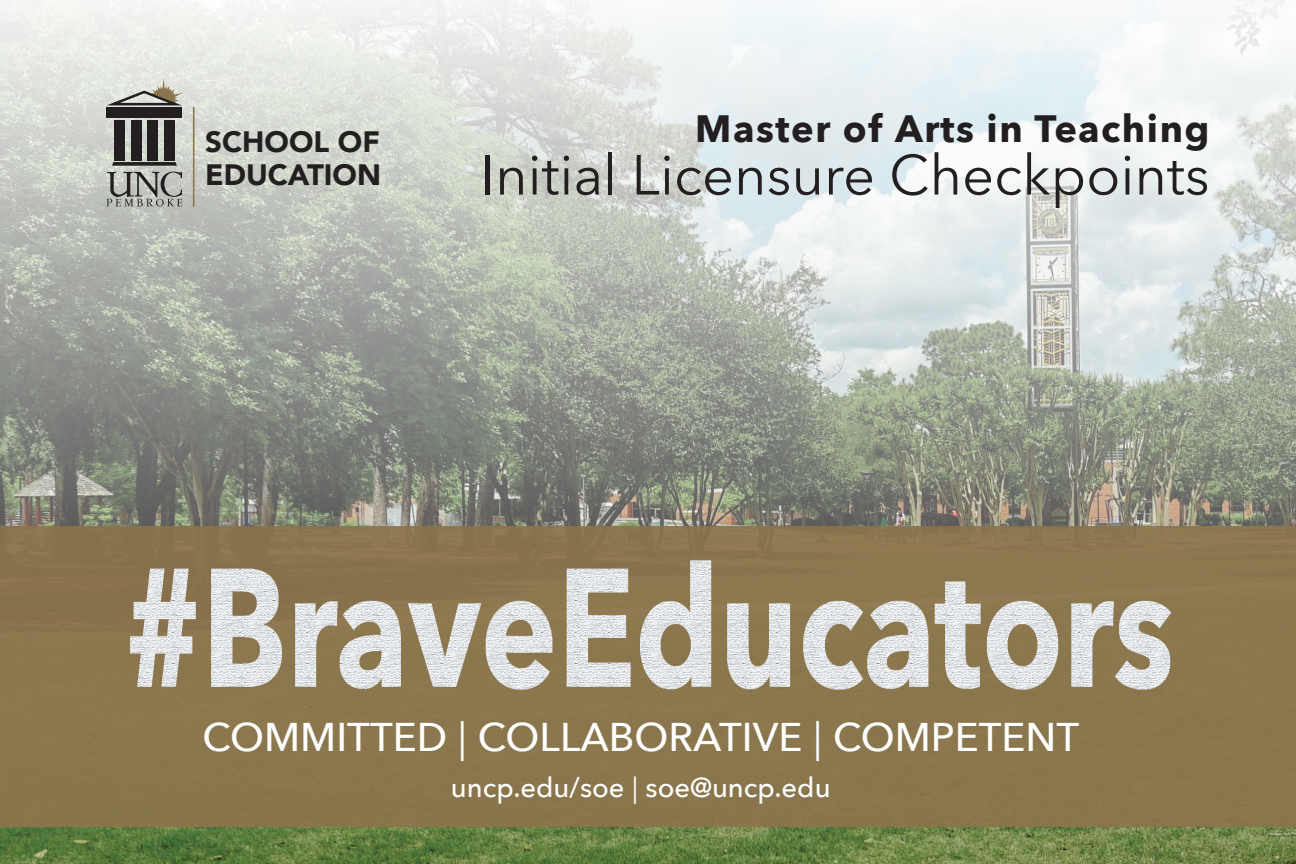
<style>
.page{position:relative;width:1296px;height:864px;background:#fff}
.page>*{position:absolute;margin:0;border:0;box-sizing:border-box;transform-origin:0 0}
.t1{font:56px "Avenir Next";color:#231f20}
.t2{font:500 40px "Avenir Next";color:#fff}
.t3{font:700 38px "Avenir Next";letter-spacing:.04em;color:#231f20}
.t4{font:900 29.4px/32.4px "Avenir";color:#231f20}
.t5{font:500 27.4px "Avenir Next";color:#fff}
.s1{font-family:"Minion Pro";font-weight:400}
</style>
<div class="page">
<img style="left:0;top:0;width:1296px;height:864px">
<div style="left:114px;top:120px;width:11px;height:40px;background:#231f20"></div>
<div style="left:131px;top:120px;width:10px;height:40px;background:#231f20"></div>
<div style="left:147px;top:120px;width:11px;height:40px;background:#231f20"></div>
<div style="left:164px;top:120px;width:10px;height:40px;background:#231f20"></div>
<div style="left:107px;top:107px;width:75px;height:11px;background:#231f20"></div>
<svg style="left:112px;top:162px;width:65px;height:4px"></svg>
<svg style="left:110px;top:78px;width:79px;height:29px;background:#bebeb5"></svg>
<svg style="left:107px;top:172px;width:76px;height:34px;background:#9c9d99"></svg>
<hr style="left:193px;top:107px;width:1px;height:100px;background:#8b734b">
<div style="left:0;top:526px;width:1296px;height:301px;background:#8c744c"></div>
<img style="left:73px;top:487px;width:1130px;height:203px">
<p class="t4" style="left:205px;top:125px;width:177px">SCHOOL OF<br>EDUCATION</p>
<p class="t3" style="left:695px;top:96px;width:516px">Master of Arts in Teaching</p>
<h1 class="t1" style="left:481px;top:128px;width:731px">Initial Licensure Checkpoints</h1>
<p class="t2" style="left:202px;top:703px;width:878px">COMMITTED <span class="s1">|</span> COLLABORATIVE <span class="s1">|</span> COMPETENT</p>
<p class="t5" style="left:451px;top:764px;width:381px">uncp.edu/soe <span class="s1">|</span> soe@uncp.edu</p>
</div>
